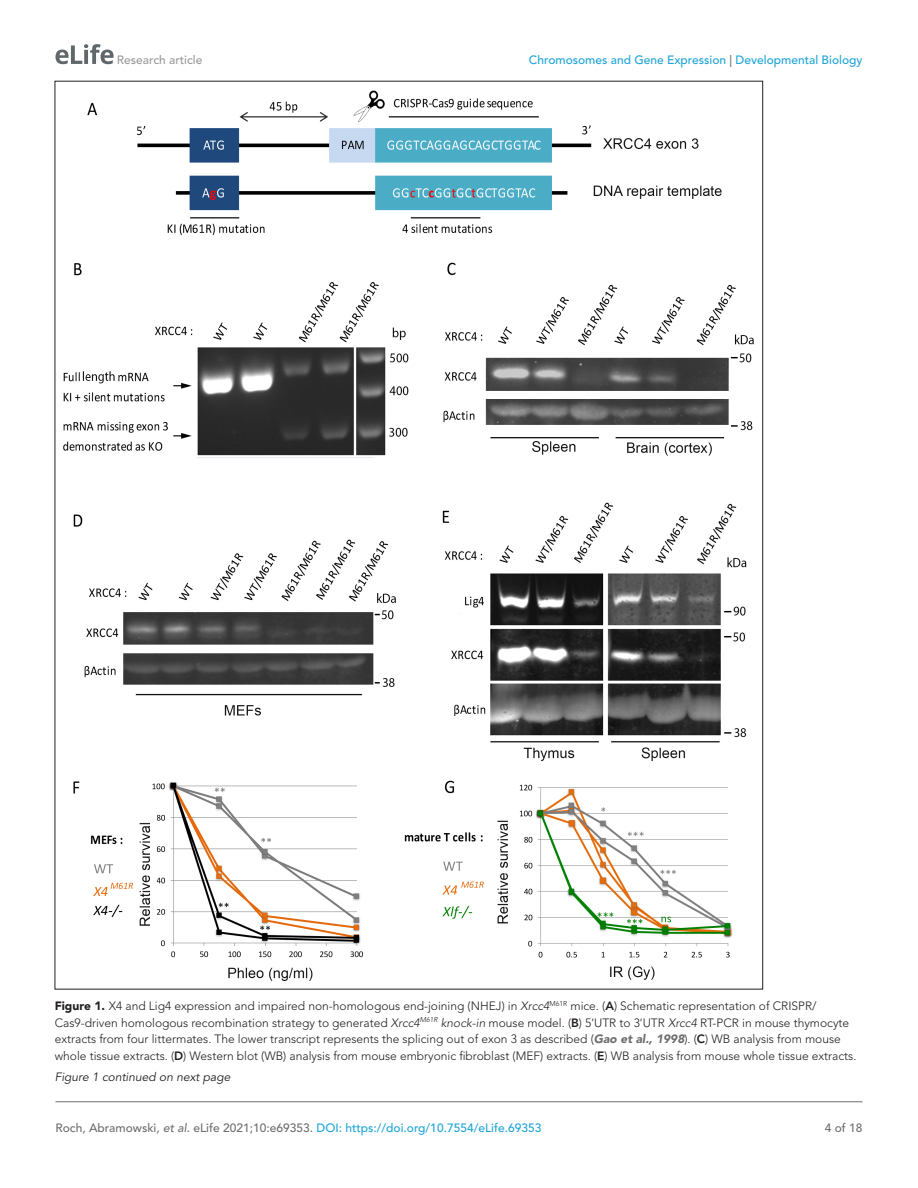
<style>
.page{position:relative;width:918px;height:1188px;background:#fff}
.page>*{position:absolute;margin:0;border:0;box-sizing:border-box;transform-origin:0 0}
.t1{font:300 12px/16.5px "Avenir LT Std";color:#231f20}
.t2{font:500 12px "Avenir LT Std";color:#1ea4d7}
.t3{font:italic 12px "Avenir LT Std";color:#231f20}
.t4{font:500 12px "Avenir LT Std";color:#9a9a9a}
.t5{font:500 12px "Avenir LT Std";color:#6e6e70}
.s1{color:#6e6e70}
.s2{font-weight:900}
.s3{font-style:italic}
.s4{font-weight:800}
.s5{font-weight:900;font-style:italic;color:#6e6e70}
.s6{font-style:italic;color:#6e6e70}
</style>
<div class="page">
<svg style="left:56px;top:44px;width:58px;height:20px"></svg>
<hr style="left:56px;top:1101px;width:806px;height:1px;background:#6e6e70">
<img style="left:64px;top:90px;width:690px;height:890px">
<p class="t4" style="left:117px;top:53px;width:87px">Research article</p>
<p class="t2" style="left:529px;top:53px;width:335px">Chromosomes and Gene Expression <span class="s1">|</span> Developmental Biology</p>
<p class="t1" style="left:55px;top:998px;width:803px"><span class="s2">Figure 1.</span> X4 and Lig4 expression and impaired non-homologous end-joining (NHEJ) in <span class="s3">Xrcc4</span><sup>M61R</sup> mice. (<span class="s4">A</span>) Schematic representation of CRISPR/ Cas9-driven homologous recombination strategy to generated <span class="s3">Xrcc4</span><sup>M61R</sup> <span class="s3">knock-in</span> mouse model. (<span class="s4">B</span>) 5 UTR to 3 UTR <span class="s3">Xrcc4</span> RT-PCR in mouse thymocyte extracts from four littermates. The lower transcript represents the splicing out of exon 3 as described (<span class="s5">Gao et al., 1998</span>). (<span class="s4">C</span>) WB analysis from mouse whole tissue extracts. (<span class="s4">D</span>) Western blot (WB) analysis from mouse embryonic fibroblast (MEF) extracts. (<span class="s4">E</span>) WB analysis from mouse whole tissue extracts.</p>
<p class="t3" style="left:55px;top:1070px;width:177px">Figure 1 continued on next page</p>
<p class="t2" style="left:56px;top:1121px;width:487px"><span class="s1">Roch, Abramowski</span><span class="s6">, et al</span><span class="s1">. eLife 2021;10:e69353.</span> DOI: https://doi.org/10.7554/eLife.69353</p>
<p class="t5" style="left:825px;top:1121px;width:39px">4 of 18</p>
</div>
